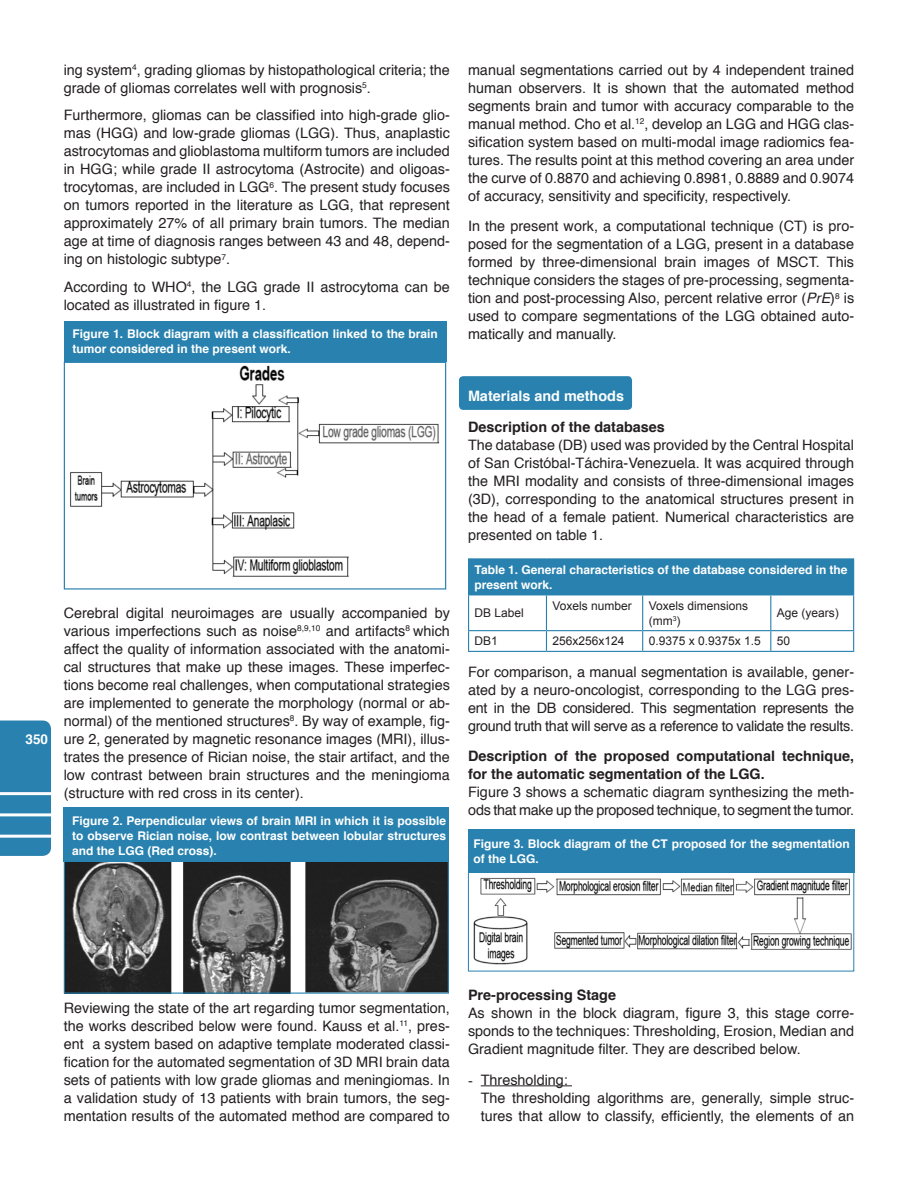
<style>
.page{position:relative;width:918px;height:1188px;background:#fff}
.page>*{position:absolute;margin:0;border:0;box-sizing:border-box;transform-origin:0 0}
.List_Paragraph{font:14.4px/18px "Helvetica";color:#231f20;text-align:justify}
.t1{font:700 14.4px/18px "Helvetica";color:#231f20}
.t2{font:700 14.4px "Helvetica";color:#fff}
.t3{font:700 13.5px "Helvetica";color:#fff}
.t4{font:700 12px/15px "Helvetica";color:#fff}
.t5{font:12px "Arial";color:#231f20}
.s1{font-style:italic}
.s2{font-family:"Times New Roman"}
</style>
<div class="page">
<div style="left:0;top:721px;width:51px;height:135px;background:#2881ae"></div>
<hr style="left:0;top:835px;width:51px;height:3px;background:#fff">
<hr style="left:0;top:813px;width:51px;height:3px;background:#fff">
<hr style="left:0;top:792px;width:51px;height:3px;background:#fff">
<div style="left:459px;top:376px;width:173px;height:34px;background:#2881ae;border-radius:4px"></div>
<hr style="left:481px;top:1085px;width:91px;height:1px;background:#231f20">
<div style="left:469px;top:559px;width:385px;height:36px;background:#2881ae"></div>
<hr style="left:468px;top:558px;width:78px;height:1px;background:#2881ae">
<hr style="left:468px;top:559px;width:1px;height:35px;background:#2881ae">
<hr style="left:546px;top:558px;width:97px;height:1px;background:#2881ae">
<hr style="left:643px;top:558px;width:128px;height:1px;background:#2881ae">
<hr style="left:771px;top:558px;width:83px;height:1px;background:#2881ae">
<hr style="left:468px;top:594px;width:78px;height:1px;background:#2881ae">
<hr style="left:468px;top:595px;width:1px;height:35px;background:#2881ae">
<hr style="left:546px;top:595px;width:1px;height:35px;background:#2881ae">
<hr style="left:642px;top:595px;width:1px;height:35px;background:#2881ae">
<hr style="left:770px;top:595px;width:1px;height:35px;background:#2881ae">
<hr style="left:853px;top:595px;width:1px;height:35px;background:#2881ae">
<hr style="left:468px;top:630px;width:78px;height:1px;background:#2881ae">
<svg style="left:468px;top:631px;width:1px;height:20px"></svg>
<hr style="left:546px;top:630px;width:97px;height:1px;background:#2881ae">
<svg style="left:546px;top:631px;width:1px;height:20px"></svg>
<hr style="left:643px;top:630px;width:128px;height:1px;background:#2881ae">
<svg style="left:642px;top:631px;width:1px;height:20px"></svg>
<hr style="left:771px;top:630px;width:83px;height:1px;background:#2881ae">
<svg style="left:770px;top:631px;width:1px;height:20px"></svg>
<svg style="left:853px;top:631px;width:1px;height:20px"></svg>
<hr style="left:468px;top:651px;width:78px;height:1px;background:#2881ae">
<hr style="left:546px;top:651px;width:97px;height:1px;background:#2881ae">
<hr style="left:643px;top:651px;width:128px;height:1px;background:#2881ae">
<hr style="left:771px;top:651px;width:83px;height:1px;background:#2881ae">
<img style="left:70px;top:365px;width:370px;height:212px">
<div style="left:64px;top:362px;width:382px;height:228px;border:1px solid #2881ae"></div>
<div style="left:64px;top:322px;width:382px;height:40px;background:#2881ae"></div>
<img style="left:66px;top:862px;width:381px;height:130px">
<div style="left:64px;top:851px;width:385px;height:143px;border:1px solid #2881ae"></div>
<div style="left:64px;top:807px;width:385px;height:55px;background:#2881ae"></div>
<img style="left:473px;top:877px;width:379px;height:88px">
<div style="left:468px;top:830px;width:386px;height:43px;background:#2881ae"></div>
<p class="List_Paragraph" style="left:64px;top:61px;width:388px">ing system<sup>4</sup>, grading gliomas by histopathological criteria; the grade of gliomas correlates well with prognosis<sup>5</sup>.</p>
<p class="List_Paragraph" style="left:64px;top:107px;width:388px">Furthermore, gliomas can be classified into high-grade glio&shy;mas (HGG) and low-grade gliomas (LGG). Thus, anaplastic astrocytomas and glioblastoma multiform tumors are included in HGG; while grade II astrocytoma (Astrocite) and oligoas&shy;trocytomas, are included in LGG<sup>6</sup>. The present study focuses on tumors reported in the literature as LGG, that represent approximately 27% of all primary brain tumors. The median age at time of diagnosis ranges between 43 and 48, depend&shy;ing on histologic subtype<sup>7</sup>.</p>
<p class="List_Paragraph" style="left:64px;top:279px;width:388px">According to WHO<sup>4</sup>, the LGG grade II astrocytoma can be located as illustrated in figure 1.</p>
<p class="t4" style="left:73px;top:327px;width:367px">Figure 1. Block diagram with a classification linked to the brain tumor considered in the present work.</p>
<p class="t3" style="left:26px;top:729px;width:24px">350</p>
<p class="List_Paragraph" style="left:64px;top:604px;width:388px">Cerebral digital neuroimages are usually accompanied by various imperfections such as noise<sup>8,9,10</sup> and artifacts<sup>8</sup> which affect the quality of information associated with the anatomi&shy;cal structures that make up these images. These imperfec&shy;tions become real challenges, when computational strategies are implemented to generate the morphology (normal or ab&shy;normal) of the mentioned structures<sup>8</sup>. By way of example, fig&shy;ure 2, generated by magnetic resonance images (MRI), illus&shy;trates the presence of Rician noise, the stair artifact, and the low contrast between brain structures and the meningioma (structure with red cross in its center).</p>
<p class="t4" style="left:72px;top:813px;width:375px;text-align:justify">Figure 2. Perpendicular views of brain MRI in which it is possible to observe Rician noise, low contrast between lobular structures and the LGG (Red cross).</p>
<p class="List_Paragraph" style="left:468px;top:61px;width:388px">manual segmentations carried out by 4 independent trained human observers. It is shown that the automated method segments brain and tumor with accuracy comparable to the manual method. Cho et al.<sup>12</sup>, develop an LGG and HGG clas&shy;sification system based on multi-modal image radiomics fea&shy;tures. The results point at this method covering an area under the curve of 0.8870 and achieving 0.8981, 0.8889 and 0.9074 of accuracy, sensitivity and specificity, respectively.</p>
<p class="List_Paragraph" style="left:468px;top:218px;width:388px">In the present work, a computational technique (CT) is pro&shy;posed for the segmentation of a LGG, present in a database formed by three-dimensional brain images of MSCT. This technique considers the stages of pre-processing, segmenta&shy;tion and post-processing Also, percent relative error (<span class="s1">PrE</span>)<sup>8</sup> is used to compare segmentations of the LGG obtained auto&shy;matically and manually.</p>
<p class="t2" style="left:468px;top:384px;width:158px">Materials and methods</p>
<p class="t1" style="left:468px;top:418px;width:198px">Description of the databases</p>
<p class="List_Paragraph" style="left:468px;top:436px;width:388px">The database (DB) used was provided by the Central Hospital of San Cristóbal-Táchira-Venezuela. It was acquired through the MRI modality and consists of three-dimensional images (3D), corresponding to the anatomical structures present in the head of a female patient. Numerical characteristics are presented on table 1.</p>
<p class="t4" style="left:475px;top:562px;width:375px">Table 1. General characteristics of the database considered in the present work.</p>
<p class="t5" style="left:475px;top:605px;width:51px">DB Label</p>
<p class="t5" style="left:552px;top:598px;width:81px">Voxels number</p>
<p class="t5" style="left:649px;top:598px;width:101px">Voxels dimensions</p>
<p class="t5" style="left:649px;top:613px;width:33px">(mm<sup>3</sup>)</p>
<p class="t5" style="left:777px;top:605px;width:64px">Age (years)</p>
<p class="t5" style="left:475px;top:633px;width:25px">DB1</p>
<p class="t5" style="left:552px;top:633px;width:74px">256x256x124</p>
<p class="t5" style="left:649px;top:633px;width:114px">0.9375 x 0.9375x 1.5</p>
<p class="t5" style="left:777px;top:633px;width:15px">50</p>
<p class="List_Paragraph" style="left:468px;top:663px;width:388px">For comparison, a manual segmentation is available, gener&shy;ated by a neuro-oncologist, corresponding to the LGG pres&shy;ent in the DB considered. This segmentation represents the ground truth that will serve as a reference to validate the results.</p>
<p class="t1" style="left:468px;top:748px;width:388px">Description of the proposed computational technique, for the automatic segmentation of the LGG.</p>
<p class="List_Paragraph" style="left:468px;top:784px;width:388px">Figure 3 shows a schematic diagram synthesizing the meth&shy;ods that make up the proposed technique, to segment the tumor.</p>
<p class="t4" style="left:473px;top:837px;width:378px">Figure 3. Block diagram of the CT proposed for the segmentation of the LGG.</p>
<p class="List_Paragraph" style="left:64px;top:999px;width:388px">Reviewing the state of the art regarding tumor segmentation, the works described below were found. Kauss et al.<sup>11</sup>, pres&shy;ent a system based on adaptive template moderated classi&shy;fication for the automated segmentation of 3D MRI brain data sets of patients with low grade gliomas and meningiomas. In a validation study of 13 patients with brain tumors, the seg&shy;mentation results of the automated method are compared to</p>
<p class="t1" style="left:468px;top:986px;width:150px">Pre-processing Stage</p>
<p class="List_Paragraph" style="left:468px;top:1004px;width:388px">As shown in the block diagram, figure 3, this stage corre&shy;sponds to the techniques: Thresholding, Erosion, Median and Gradient magnitude filter. They are described below.</p>
<p class="List_Paragraph" style="left:468px;top:1071px;width:101px"><span class="s2">-</span> Thresholding:</p>
<p class="List_Paragraph" style="left:481px;top:1089px;width:375px">The thresholding algorithms are, generally, simple struc&shy;tures that allow to classify, efficiently, the elements of an</p>
</div>
